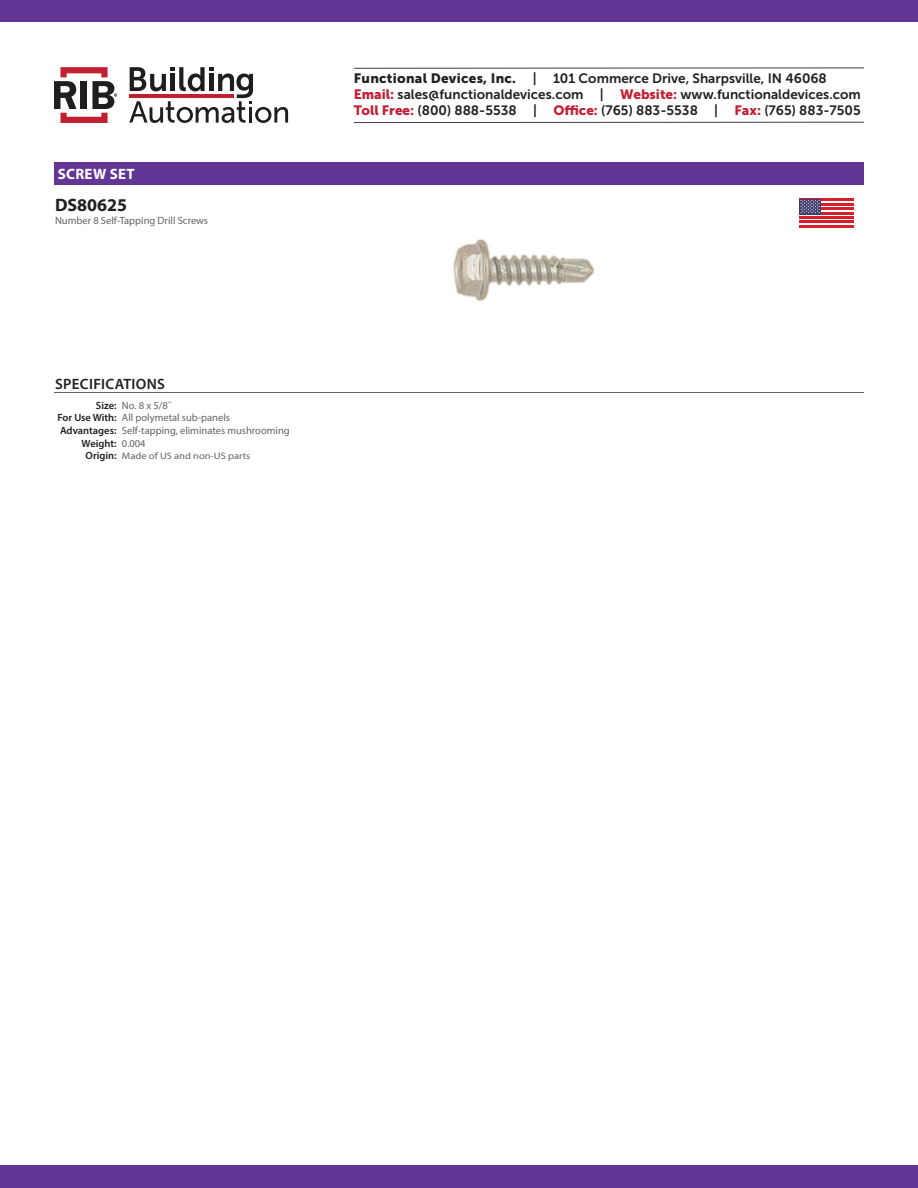
<style>
.page{position:relative;width:918px;height:1188px;background:#fff}
.page>*{position:absolute;margin:0;border:0;box-sizing:border-box;transform-origin:0 0}
.t1{font:700 18px "Myriad Pro";color:#231f20}
.t2{font:600 15px "Myriad Pro";letter-spacing:.02em;color:#231f20}
.t3{font:700 15px "Myriad Pro";letter-spacing:.02em;color:#fff}
.t4{font:13.5px/15.8px "Museo Sans 700";color:#231f20}
.t5{font:10.5px "Myriad Pro";color:#636366}
.t6{font:600 10.5px "Myriad Pro";color:#231f20}
.t7{font:9.45px "Myriad Pro";color:#636366;scale:1.11 1}
.s1{font-family:"Museo Sans 900"}
.s2{font-family:"Museo Sans 900";color:#c22034}
</style>
<div class="page">
<svg style="left:54px;top:67px;width:63px;height:56px"></svg>
<svg style="left:129px;top:67px;width:159px;height:56px"></svg>
<hr style="left:354px;top:122px;width:510px;height:1px;background:#3e3e3f">
<hr style="left:354px;top:68px;width:510px;height:1px;background:#3e3e3f">
<div style="left:0;top:1165px;width:918px;height:23px;background:#613695"></div>
<div style="left:0;top:0;width:918px;height:22px;background:#613695"></div>
<img style="left:453px;top:239px;width:142px;height:62px">
<hr style="left:54px;top:392px;width:810px;height:1px;background:#636366">
<div style="left:54px;top:162px;width:810px;height:22px;background:#613695"></div>
<svg style="left:799px;top:205px;width:54px;height:16px"></svg>
<hr style="left:799px;top:199px;width:54px;height:2px;background:#d5202a">
<hr style="left:799px;top:203px;width:54px;height:2px;background:#d5202a">
<hr style="left:799px;top:208px;width:54px;height:2px;background:#d5202a">
<hr style="left:799px;top:212px;width:54px;height:2px;background:#d5202a">
<hr style="left:799px;top:216px;width:54px;height:3px;background:#d5202a">
<hr style="left:799px;top:221px;width:54px;height:2px;background:#d5202a">
<hr style="left:799px;top:225px;width:54px;height:2px;background:#d5202a">
<div style="left:799px;top:199px;width:22px;height:15px;background:#3c3a6e"></div>
<svg style="left:800px;top:200px;width:20px;height:14px"></svg>
<p class="t3" style="left:58px;top:164px;width:78px">SCREW SET</p>
<p class="t1" style="left:55px;top:194px;width:74px">DS80625</p>
<p class="t5" style="left:55px;top:214px;width:155px">Number 8 Self-Tapping Drill Screws</p>
<p class="t2" style="left:55px;top:375px;width:111px">SPECIFICATIONS</p>
<p class="t5" style="left:122px;top:399px;width:51px">No. 8 x 5/8˝</p>
<p class="t5" style="left:122px;top:411px;width:110px">All polymetal sub-panels</p>
<p class="t5" style="left:122px;top:424px;width:169px">Self-tapping, eliminates mushrooming</p>
<p class="t5" style="left:122px;top:437px;width:25px">0.004</p>
<p class="t7" style="left:122px;top:450px;width:117px">Made of US and non-US parts</p>
<p class="t6" style="left:96px;top:399px;width:22px">Size:</p>
<p class="t6" style="left:57px;top:411px;width:61px">For Use With:</p>
<p class="t6" style="left:60px;top:424px;width:58px">Advantages:</p>
<p class="t6" style="left:82px;top:436px;width:36px">Weight:</p>
<p class="t6" style="left:86px;top:449px;width:32px">Origin:</p>
<p class="t4" style="left:354px;top:71px;width:509px"><span class="s1">Functional Devices, Inc.</span> | 101 Commerce Drive, Sharpsville, IN 46068<br><span class="s2">Email:</span> sales@functionaldevices.com | <span class="s2">Website:</span> www.functionaldevices.com<br><span class="s2">Toll Free:</span> (800) 888-5538 | <span class="s2">Office:</span> (765) 883-5538 | <span class="s2">Fax:</span> (765) 883-7505</p>
</div>
